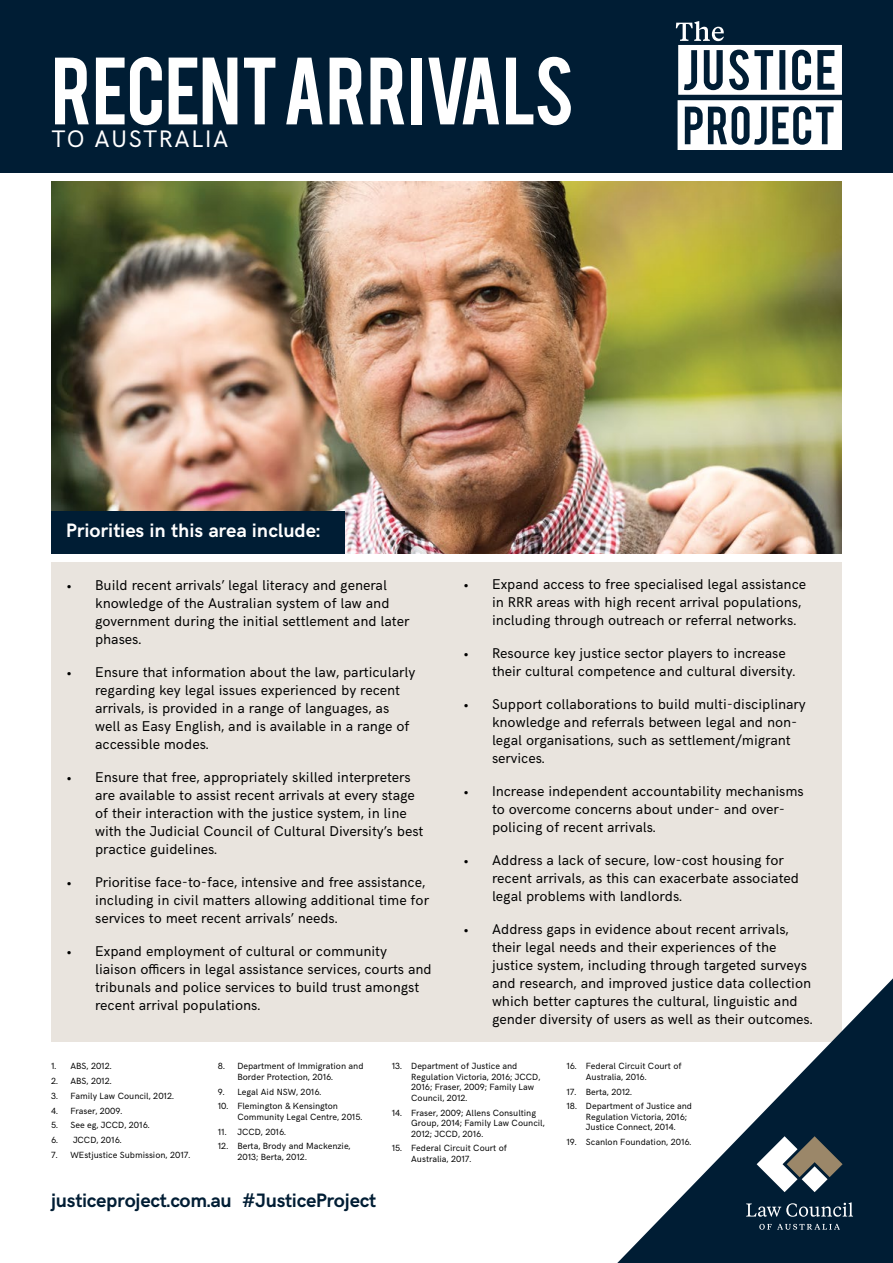
<style>
.page{position:relative;width:893px;height:1263px;background:#fff}
.page>*{position:absolute;margin:0;border:0;box-sizing:border-box;transform-origin:0 0}
.t1{font:75px "Bebas";color:#fff}
.t2{font:24px "HK Grotesk";letter-spacing:.07em;color:#fff}
.t3{font:700 19.5px "HK Grotesk";letter-spacing:-.01em;color:#001d34}
.t4{font:700 19.5px "HK Grotesk";color:#fff}
.t5{font:14.25px/18px "HK Grotesk";color:#000}
.t6{font:9px/10.5px "HK Grotesk";color:#000}
</style>
<div class="page">
<img style="left:52px;top:181px;width:790px;height:372px">
<div style="left:51px;top:562px;width:791px;height:479px;background:#e9e4de"></div>
<div style="left:51px;top:512px;width:293px;height:42px;background:#001d34"></div>
<div style="left:0;top:0;width:893px;height:172px;background:#001d34"></div>
<svg style="left:676px;top:21px;width:166px;height:129px"></svg>
<svg style="left:617px;top:978px;width:276px;height:285px"></svg>
<svg style="left:746px;top:1202px;width:107px;height:15px;background:#3b5163"></svg>
<svg style="left:759px;top:1224px;width:81px;height:6px"></svg>
<svg style="left:757px;top:1136px;width:86px;height:56px"></svg>
<h1 class="t1" style="left:52px;top:36px;width:524px">RECENT ARRIVALS</h1>
<h2 class="t2" style="left:52px;top:121px;width:178px">TO AUSTRALIA</h2>
<h3 class="t4" style="left:66px;top:516px;width:255px">Priorities in this area include:</h3>
<p class="t5" style="left:95px;top:575px;width:316px;text-indent:-28px">• Build recent arrivals’ legal literacy and general knowledge of the Australian system of law and government during the initial settlement and later phases.</p>
<p class="t5" style="left:95px;top:662px;width:322px;text-indent:-28px">• Ensure that information about the law, particularly regarding key legal issues experienced by recent arrivals, is provided in a range of languages, as well as Easy English, and is available in a range of accessible modes.</p>
<p class="t5" style="left:95px;top:767px;width:330px;text-indent:-28px">• Ensure that free, appropriately skilled interpreters are available to assist recent arrivals at every stage of their interaction with the justice system, in line with the Judicial Council of Cultural Diversity’s best practice guidelines.</p>
<p class="t5" style="left:95px;top:872px;width:335px;text-indent:-28px">• Prioritise face-to-face, intensive and free assistance, including in civil matters allowing additional time for services to meet recent arrivals’ needs.</p>
<p class="t5" style="left:95px;top:941px;width:338px;text-indent:-28px">• Expand employment of cultural or community liaison officers in legal assistance services, courts and tribunals and police services to build trust amongst recent arrival populations.</p>
<p class="t5" style="left:492px;top:574px;width:316px;text-indent:-28px">• Expand access to free specialised legal assistance in RRR areas with high recent arrival populations, including through outreach or referral networks.</p>
<p class="t5" style="left:492px;top:643px;width:305px;text-indent:-28px">• Resource key justice sector players to increase their cultural competence and cultural diversity.</p>
<p class="t5" style="left:492px;top:694px;width:315px;text-indent:-28px">• Support collaborations to build multi-disciplinary knowledge and referrals between legal and non&shy;legal organisations, such as settlement/migrant services.</p>
<p class="t5" style="left:492px;top:781px;width:313px;text-indent:-28px">• Increase independent accountability mechanisms to overcome concerns about under- and over&shy;policing of recent arrivals.</p>
<p class="t5" style="left:492px;top:850px;width:309px;text-indent:-28px">• Address a lack of secure, low-cost housing for recent arrivals, as this can exacerbate associated legal problems with landlords.</p>
<p class="t5" style="left:492px;top:919px;width:322px;text-indent:-28px">• Address gaps in evidence about recent arrivals, their legal needs and their experiences of the justice system, including through targeted surveys and research, and improved justice data collection which better captures the cultural, linguistic and gender diversity of users as well as their outcomes.</p>
<p class="t6" style="left:51px;top:1060px;width:62px">1. ABS, 2012.</p>
<p class="t6" style="left:51px;top:1075px;width:62px">2. ABS, 2012.</p>
<p class="t6" style="left:51px;top:1090px;width:124px">3. Family Law Council, 2012.</p>
<p class="t6" style="left:51px;top:1104px;width:73px">4. Fraser, 2009.</p>
<p class="t6" style="left:51px;top:1119px;width:100px">5. See eg, JCCD, 2016.</p>
<p class="t6" style="left:51px;top:1134px;width:72px">6. JCCD, 2016.</p>
<p class="t6" style="left:51px;top:1149px;width:141px">7. WEstjustice Submission, 2017.</p>
<p class="t6" style="left:237px;top:1060px;width:128px;text-indent:-20px">8. Department of Immigration and<br>Border Protection, 2016.</p>
<p class="t6" style="left:218px;top:1085px;width:105px">9. Legal Aid NSW, 2016.</p>
<p class="t6" style="left:237px;top:1100px;width:126px;text-indent:-20px">10. Flemington &amp; Kensington<br>Community Legal Centre, 2015.</p>
<p class="t6" style="left:218px;top:1125px;width:70px">11. JCCD, 2016.</p>
<p class="t6" style="left:237px;top:1140px;width:115px;text-indent:-20px">12. Berta, Brody and Mackenzie,<br>2013; Berta, 2012.</p>
<h3 class="t3" style="left:51px;top:1186px;width:326px">justiceproject.com.au #JusticeProject</h3>
<p class="t6" style="left:411px;top:1060px;width:131px;text-indent:-20px">13. Department of Justice and<br>Regulation Victoria, 2016; JCCD,<br>2016; Fraser, 2009; Family Law<br>Council, 2012.</p>
<p class="t6" style="left:411px;top:1106px;width:135px;text-indent:-20px">14. Fraser, 2009; Allens Consulting<br>Group, 2014; Family Law Council,<br>2012; JCCD, 2016.</p>
<p class="t6" style="left:411px;top:1142px;width:97px;text-indent:-20px">15. Federal Circuit Court of<br>Australia, 2017.</p>
<p class="t6" style="left:586px;top:1060px;width:97px;text-indent:-20px">16. Federal Circuit Court of<br>Australia, 2016.</p>
<p class="t6" style="left:566px;top:1086px;width:67px">17. Berta, 2012.</p>
<p class="t6" style="left:586px;top:1100px;width:108px;text-indent:-20px">18. Department of Justice and<br>Regulation Victoria, 2016;<br>Justice Connect, 2014.</p>
<p class="t6" style="left:566px;top:1136px;width:127px">19. Scanlon Foundation, 2016.</p>
</div>
